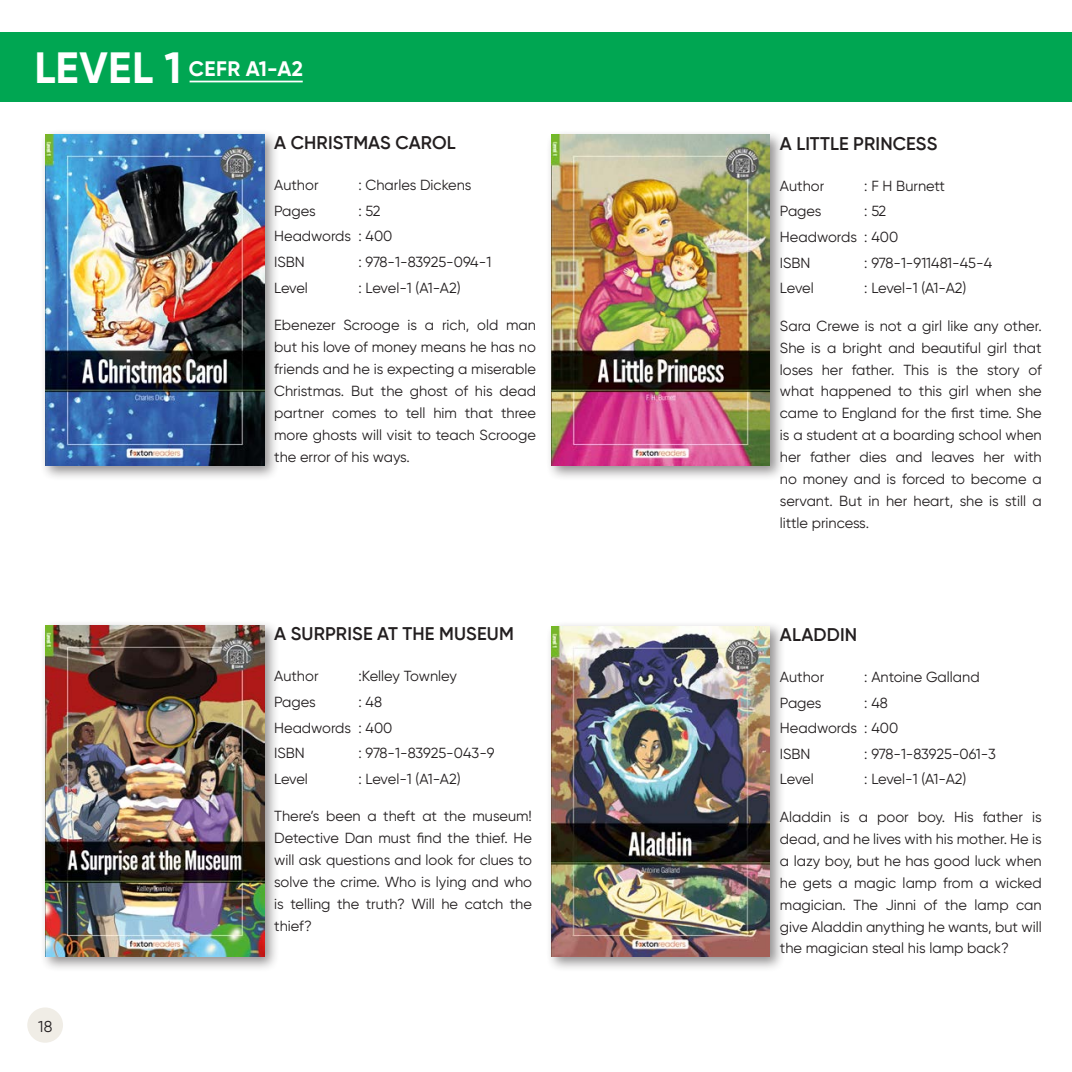
<style>
.page{position:relative;width:1072px;height:1072px;background:#fff}
.page>*{position:absolute;margin:0;border:0;box-sizing:border-box;transform-origin:0 0}
.Bullet_List{font:700 43.75px "Gilroy";letter-spacing:.01em;color:#fff}
.Item_List{font:700 21px "Gilroy";letter-spacing:.015em;color:#fff}
.Body_Text{font:600 18.2px "Gilroy";letter-spacing:.005em;color:#231f20}
.t1{font:15.75px "Gilroy";color:#231f20}
.Body_Text-2{font:14.7px/21.9px "Gilroy";color:#231f20}
.Body_Text-3{font:14.7px "Gilroy";letter-spacing:-.02em;color:#231f20}
</style>
<div class="page">
<div style="left:27px;top:1007px;width:36px;height:35px;background:#f0ede6;border-radius:50%"></div>
<div style="left:1057px;top:32px;width:14px;height:70px;background:#00a652"></div>
<div style="left:40px;top:129px;width:240px;height:352px;background:#231f20;opacity:.5"></div>
<img style="left:45px;top:134px;width:219px;height:331px">
<div style="left:40px;top:620px;width:240px;height:352px;background:#231f20;opacity:.5"></div>
<img style="left:45px;top:625px;width:219px;height:331px">
<div style="left:0;top:32px;width:1057px;height:70px;background:#00a652"></div>
<div style="left:545px;top:129px;width:240px;height:352px;background:#231f20;opacity:.5"></div>
<img style="left:551px;top:135px;width:219px;height:330px">
<div style="left:545px;top:620px;width:240px;height:352px;background:#231f20;opacity:.5"></div>
<img style="left:551px;top:626px;width:219px;height:330px">
<hr style="left:189px;top:81px;width:114px;height:1px;background:#fff">
<p class="Bullet_List" style="left:34px;top:40px;width:149px">LEVEL 1</p>
<p class="Item_List" style="left:189px;top:55px;width:116px">CEFR A1-A2</p>
<p class="Body_Text" style="left:274px;top:131px;width:183px">A CHRISTMAS CAROL</p>
<p class="Body_Text-2" style="left:274px;top:174px;width:46px">Author</p>
<p class="Body_Text-2" style="left:358px;top:174px;width:114px">: Charles Dickens</p>
<p class="Body_Text-2" style="left:274px;top:200px;width:43px">Pages</p>
<p class="Body_Text-2" style="left:274px;top:198px;width:120px;line-height:25.6px;text-indent:84px">: 52<br>Headwords : 400<br>ISBN</p>
<p class="Body_Text-3" style="left:358px;top:253px;width:134px">: 978-1-83925-094-1</p>
<p class="Body_Text-2" style="left:274px;top:276px;width:35px">Level</p>
<p class="Body_Text-3" style="left:358px;top:278px;width:104px">: Level-1 (A1-A2)</p>
<p class="Body_Text-2" style="left:274px;top:314px;width:263px;text-align:justify">Ebenezer Scrooge is a rich, old man but his love of money means he has no friends and he is expecting a miserable Christmas. But the ghost of his dead partner comes to tell him that three more ghosts will visit to teach Scrooge the error of his ways.</p>
<p class="Body_Text" style="left:274px;top:622px;width:241px">A SURPRISE AT THE MUSEUM</p>
<p class="Body_Text-2" style="left:274px;top:665px;width:46px">Author</p>
<p class="Body_Text-2" style="left:358px;top:665px;width:100px">:Kelley Townley</p>
<p class="Body_Text-2" style="left:274px;top:690px;width:43px">Pages</p>
<p class="Body_Text-2" style="left:274px;top:689px;width:120px;line-height:25.6px;text-indent:84px">: 48<br>Headwords : 400<br>ISBN</p>
<p class="Body_Text-2" style="left:358px;top:742px;width:138px">: 978-1-83925-043-9</p>
<p class="t1" style="left:38px;top:1016px;width:16px">18</p>
<p class="Body_Text-2" style="left:274px;top:767px;width:35px">Level</p>
<p class="Body_Text-3" style="left:358px;top:769px;width:104px">: Level-1 (A1-A2)</p>
<p class="Body_Text-2" style="left:274px;top:805px;width:259px;text-align:justify">There’s been a theft at the museum!<br>Detective Dan must find the thief. He will ask questions and look for clues to solve the crime. Who is lying and who is telling the truth? Will he catch the thief?</p>
<p class="Body_Text" style="left:780px;top:132px;width:159px">A LITTLE PRINCESS</p>
<p class="Body_Text-2" style="left:780px;top:174px;width:46px">Author</p>
<p class="Body_Text-2" style="left:864px;top:174px;width:82px">: F H Burnett</p>
<p class="Body_Text-2" style="left:780px;top:200px;width:43px">Pages</p>
<p class="Body_Text-2" style="left:780px;top:198px;width:120px;line-height:25.6px;text-indent:84px">: 52<br>Headwords : 400<br>ISBN</p>
<p class="Body_Text-2" style="left:864px;top:251px;width:129px">: 978-1-911481-45-4</p>
<p class="Body_Text-2" style="left:780px;top:277px;width:35px">Level</p>
<p class="Body_Text-3" style="left:864px;top:279px;width:104px">: Level-1 (A1-A2)</p>
<p class="Body_Text-2" style="left:780px;top:314px;width:263px;text-align:justify">Sara Crewe is not a girl like any other.<br>She is a bright and beautiful girl that loses her father. This is the story of what happened to this girl when she came to England for the first time. She is a student at a boarding school when her father dies and leaves her with no money and is forced to become a servant. But in her heart, she is still a little princess.</p>
<p class="Body_Text" style="left:780px;top:623px;width:79px">ALADDIN</p>
<p class="Body_Text-2" style="left:780px;top:665px;width:46px">Author</p>
<p class="Body_Text-2" style="left:864px;top:665px;width:117px">: Antoine Galland</p>
<p class="Body_Text-2" style="left:780px;top:691px;width:43px">Pages</p>
<p class="Body_Text-2" style="left:780px;top:689px;width:120px;line-height:25.6px;text-indent:84px">: 48<br>Headwords : 400<br>ISBN</p>
<p class="Body_Text-3" style="left:864px;top:744px;width:133px">: 978-1-83925-061-3</p>
<p class="Body_Text-2" style="left:780px;top:768px;width:35px">Level</p>
<p class="Body_Text-3" style="left:864px;top:770px;width:104px">: Level-1 (A1-A2)</p>
<p class="Body_Text-2" style="left:780px;top:805px;width:263px;text-align:justify">Aladdin is a poor boy. His father is dead, and he lives with his mother. He is a lazy boy, but he has good luck when he gets a magic lamp from a wicked magician. The Jinni of the lamp can give Aladdin anything he wants, but will the magician steal his lamp back?</p>
</div>
